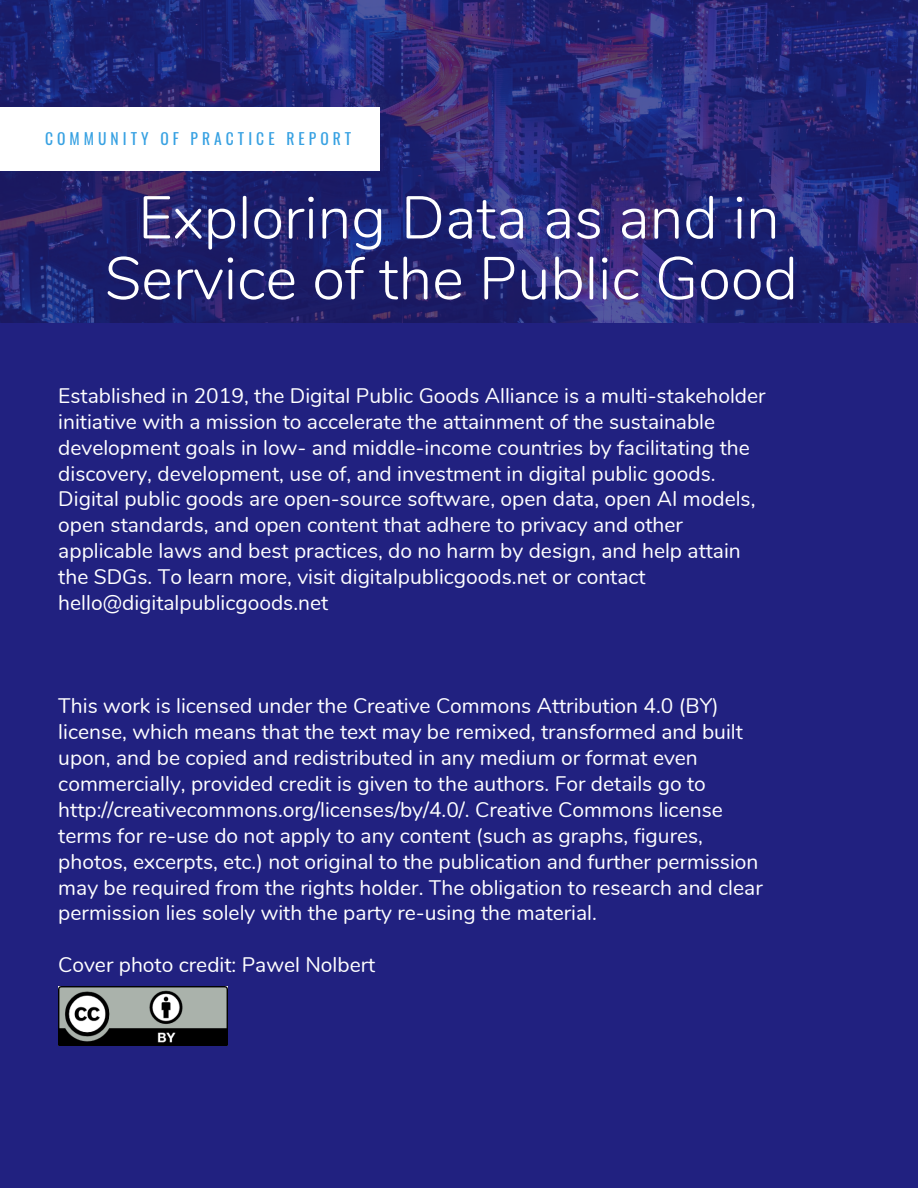
<style>
.page{position:relative;width:918px;height:1188px;background:#212180}
.page>*{position:absolute;margin:0;border:0;box-sizing:border-box;transform-origin:0 0}
.t1{font:300 60px/60.8px "Nunito";color:#fff;text-align:center}
.t2{font:21px/25.8px "Nunito";color:#fff}
.t3{font:15.6px "Oswald";letter-spacing:.26em;color:#37a1e2}
</style>
<div class="page">
<img style="left:0;top:0;width:918px;height:323px">
<div style="left:0;top:107px;width:380px;height:63px;background:#fff"></div>
<img style="left:58px;top:986px;width:169px;height:60px">
<p class="t3" style="left:45px;top:127px;width:308px">COMMUNITY OF PRACTICE REPORT</p>
<h1 class="t1" style="left:105px;top:188px;width:694px">Exploring Data as and in<br>Service of the Public Good</h1>
<p class="t2" style="left:58px;top:383px;width:709px">Established in 2019, the Digital Public Goods Alliance is a multi-stakeholder initiative with a mission to accelerate the attainment of the sustainable development goals in low- and middle-income countries by facilitating the discovery, development, use of, and investment in digital public goods.<br>Digital public goods are open-source software, open data, open AI models, open standards, and open content that adhere to privacy and other applicable laws and best practices, do no harm by design, and help attain the SDGs. To learn more, visit digitalpublicgoods.net or contact hello@digitalpublicgoods.net</p>
<p class="t2" style="left:58px;top:694px;width:706px">This work is licensed under the Creative Commons Attribution 4.0 (BY) license, which means that the text may be remixed, transformed and built upon, and be copied and redistributed in any medium or format even commercially, provided credit is given to the authors. For details go to http://creativecommons.org/licenses/by/4.0/. Creative Commons license terms for re-use do not apply to any content (such as graphs, figures, photos, excerpts, etc.) not original to the publication and further permission may be required from the rights holder. The obligation to research and clear permission lies solely with the party re-using the material.</p>
<p class="t2" style="left:58px;top:952px;width:318px">Cover photo credit: Pawel Nolbert</p>
</div>
